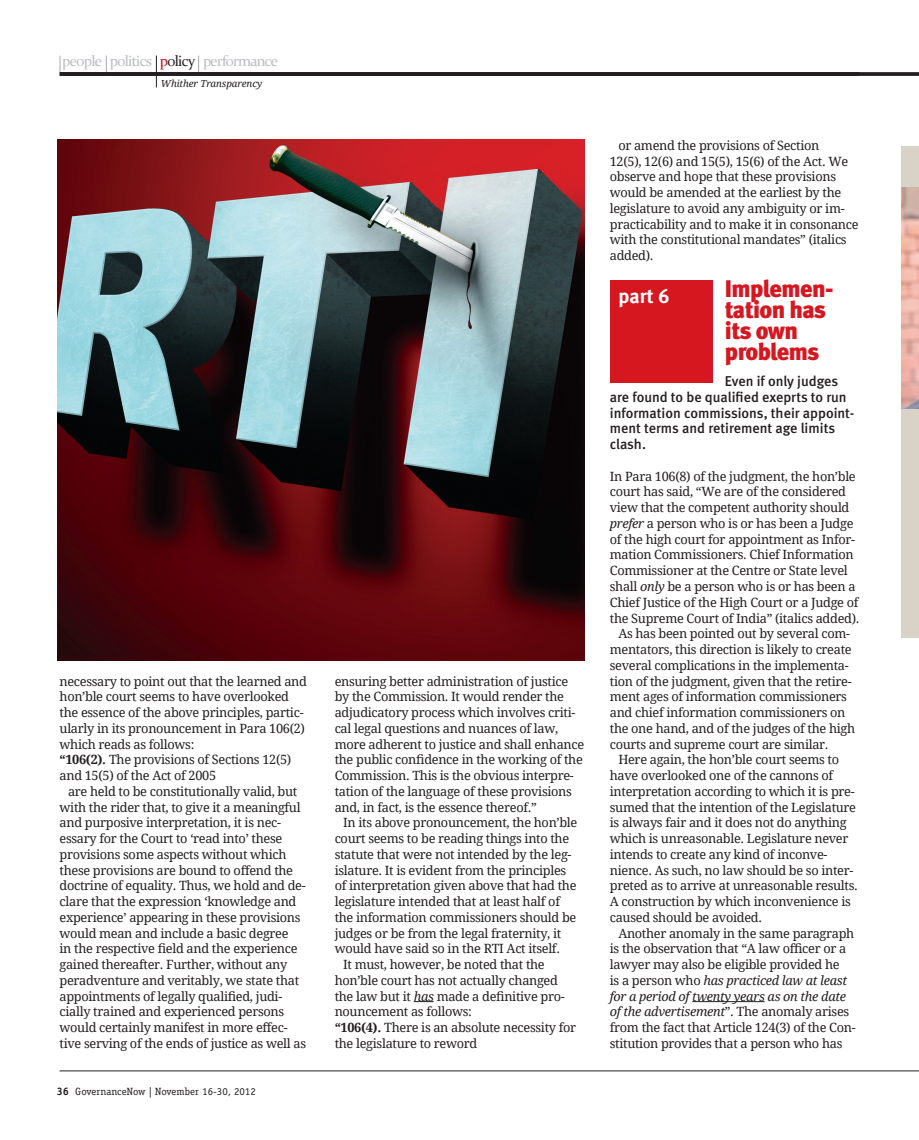
<style>
.page{position:relative;width:919px;height:1140px;background:#fff}
.page>*{position:absolute;margin:0;border:0;box-sizing:border-box;transform-origin:0 0}
.Headline_Red{font:900 24px/21px "Meta";letter-spacing:-.025em;color:#d7171f}
.t1{font:700 19.95px "Meta";color:#fff}
.t2{font:15px "Constantia";letter-spacing:-.05em;color:#bcbdc0}
.Body_Sans_2{font:500 14.25px/15.8px "Meta";color:#231f20}
.BodyCopy-8_5_10_5{font:12.75px/15.8px "Droid Serif Pro";letter-spacing:-.025em;color:#231f20}
.t3{font:10.5px "Officina Serif Std";color:#231f20}
.BodyCopy-8_10{font:italic 9.75px "Droid Serif Pro";letter-spacing:-.01em;color:#231f20}
.s1{color:#c4121a}
.s2{color:#231f20}
.s3{font-weight:700}
.s4{font-weight:700;font-size:10.8px}
.s5{font-style:italic}
</style>
<div class="page">
<hr style="left:60px;top:1070px;width:841px;height:1px;background:#231f20">
<svg style="left:901px;top:1070px;width:17px;height:1px"></svg>
<svg style="left:413px;top:1001px;width:20px;height:1px"></svg>
<hr style="left:692px;top:1001px;width:72px;height:1px;background:#231f20">
<svg style="left:859px;top:72px;width:59px;height:4px"></svg>
<img style="left:58px;top:140px;width:526px;height:520px">
<svg style="left:198px;top:56px;width:1px;height:16px"></svg>
<svg style="left:60px;top:56px;width:1px;height:16px"></svg>
<hr style="left:156px;top:56px;width:1px;height:31px;background:#231f20">
<svg style="left:106px;top:56px;width:1px;height:16px"></svg>
<hr style="left:60px;top:72px;width:799px;height:4px;background:#231f20">
<div style="left:610px;top:281px;width:102px;height:102px;background:#d7171f"></div>
<div style="left:901px;top:146px;width:17px;height:492px;background:#d8d2c7"></div>
<img style="left:901px;top:187px;width:17px;height:222px">
<p class="t2" style="left:62px;top:50px;width:217px">people politics <span class="s1">p</span><span class="s2">olicy</span> performance</p>
<p class="BodyCopy-8_10" style="left:161px;top:77px;width:103px">Whither Transparency</p>
<p class="BodyCopy-8_5_10_5" style="left:60px;top:672px;width:249px">necessary to point out that the learned and hon’ble court seems to have overlooked the essence of the above principles, partic&shy;ularly in its pronouncement in Para 106(2) which reads as follows:</p>
<p class="BodyCopy-8_5_10_5" style="left:60px;top:751px;width:233px"><span class="s3">“106(2).</span> The provisions of Sections 12(5) and 15(5) of the Act of 2005</p>
<p class="BodyCopy-8_5_10_5" style="left:60px;top:783px;width:248px;text-indent:9px">are held to be constitutionally valid, but with the rider that, to give it a meaningful and purposive interpretation, it is nec&shy;essary for the Court to ‘read into’ these provisions some aspects without which these provisions are bound to offend the doctrine of equality. Thus, we hold and de&shy;clare that the expression ‘knowledge and experience’ appearing in these provisions would mean and include a basic degree<br>in the respective field and the experience gained thereafter. Further, without any peradventure and veritably, we state that appointments of legally qualified, judi&shy;cially trained and experienced persons would certainly manifest in more effec&shy;tive serving of the ends of justice as well as</p>
<p class="t3" style="left:57px;top:1085px;width:200px"><span class="s4">36</span> GovernanceNow | November 16-30, 2012</p>
<p class="BodyCopy-8_5_10_5" style="left:334px;top:672px;width:251px">ensuring better administration of justice by the Commission. It would render the adjudicatory process which involves criti&shy;cal legal questions and nuances of law, more adherent to justice and shall enhance the public confidence in the working of the Commission. This is the obvious interpre&shy;tation of the language of these provisions and, in fact, is the essence thereof.”</p>
<p class="BodyCopy-8_5_10_5" style="left:334px;top:814px;width:244px;text-indent:9px">In its above pronouncement, the hon’ble court seems to be reading things into the statute that were not intended by the leg&shy;islature. It is evident from the principles of interpretation given above that had the legislature intended that at least half of the information commissioners should be judges or be from the legal fraternity, it would have said so in the RTI Act itself.</p>
<p class="BodyCopy-8_5_10_5" style="left:334px;top:956px;width:231px;text-indent:9px">It must, however, be noted that the hon’ble court has not actually changed the law but it <span class="s5">has</span> made a definitive pro&shy;nouncement as follows:</p>
<p class="BodyCopy-8_5_10_5" style="left:334px;top:1019px;width:243px"><span class="s3">“106(4).</span> There is an absolute necessity for the legislature to reword</p>
<p class="BodyCopy-8_5_10_5" style="left:609px;top:137px;width:250px;text-indent:9px">or amend the provisions of Section<br>12(5), 12(6) and 15(5), 15(6) of the Act. We observe and hope that these provisions would be amended at the earliest by the legislature to avoid any ambiguity or im&shy;practicability and to make it in consonance with the constitutional mandates” (italics added).</p>
<p class="Headline_Red" style="left:724px;top:278px;width:110px">Implemen&shy;tation has its own problems</p>
<p class="Body_Sans_2" style="left:609px;top:373px;width:246px;text-indent:115px">Even if only judges are found to be qualified exeprts to run information commissions, their appoint&shy;ment terms and retirement age limits clash.</p>
<p class="BodyCopy-8_5_10_5" style="left:609px;top:468px;width:251px">In Para 106(8) of the judgment, the hon’ble court has said, “We are of the considered view that the competent authority should <span class="s5">prefer</span> a person who is or has been a Judge of the high court for appointment as Infor&shy;mation Commissioners. Chief Information Commissioner at the Centre or State level shall <span class="s5">only</span> be a person who is or has been a Chief Justice of the High Court or a Judge of the Supreme Court of India” (italics added).</p>
<p class="BodyCopy-8_5_10_5" style="left:609px;top:625px;width:247px;text-indent:9px">As has been pointed out by several com&shy;mentators, this direction is likely to create several complications in the implementa&shy;tion of the judgment, given that the retire&shy;ment ages of information commissioners and chief information commissioners on the one hand, and of the judges of the high courts and supreme court are similar.</p>
<p class="BodyCopy-8_5_10_5" style="left:609px;top:751px;width:249px;text-indent:9px">Here again, the hon’ble court seems to have overlooked one of the cannons of interpretation according to which it is pre&shy;sumed that the intention of the Legislature is always fair and it does not do anything which is unreasonable. Legislature never intends to create any kind of inconve&shy;nience. As such, no law should be so inter&shy;preted as to arrive at unreasonable results.<br>A construction by which inconvenience is caused should be avoided.</p>
<p class="BodyCopy-8_5_10_5" style="left:609px;top:924px;width:247px;text-indent:9px">Another anomaly in the same paragraph is the observation that “A law officer or a lawyer may also be eligible provided he<br>is a person who <span class="s5">has practiced law at least for a period of twenty years as on the date of the advertisement</span>”. The anomaly arises from the fact that Article 124(3) of the Con&shy;stitution provides that a person who has</p>
<p class="t1" style="left:618px;top:284px;width:52px">part 6</p>
</div>
